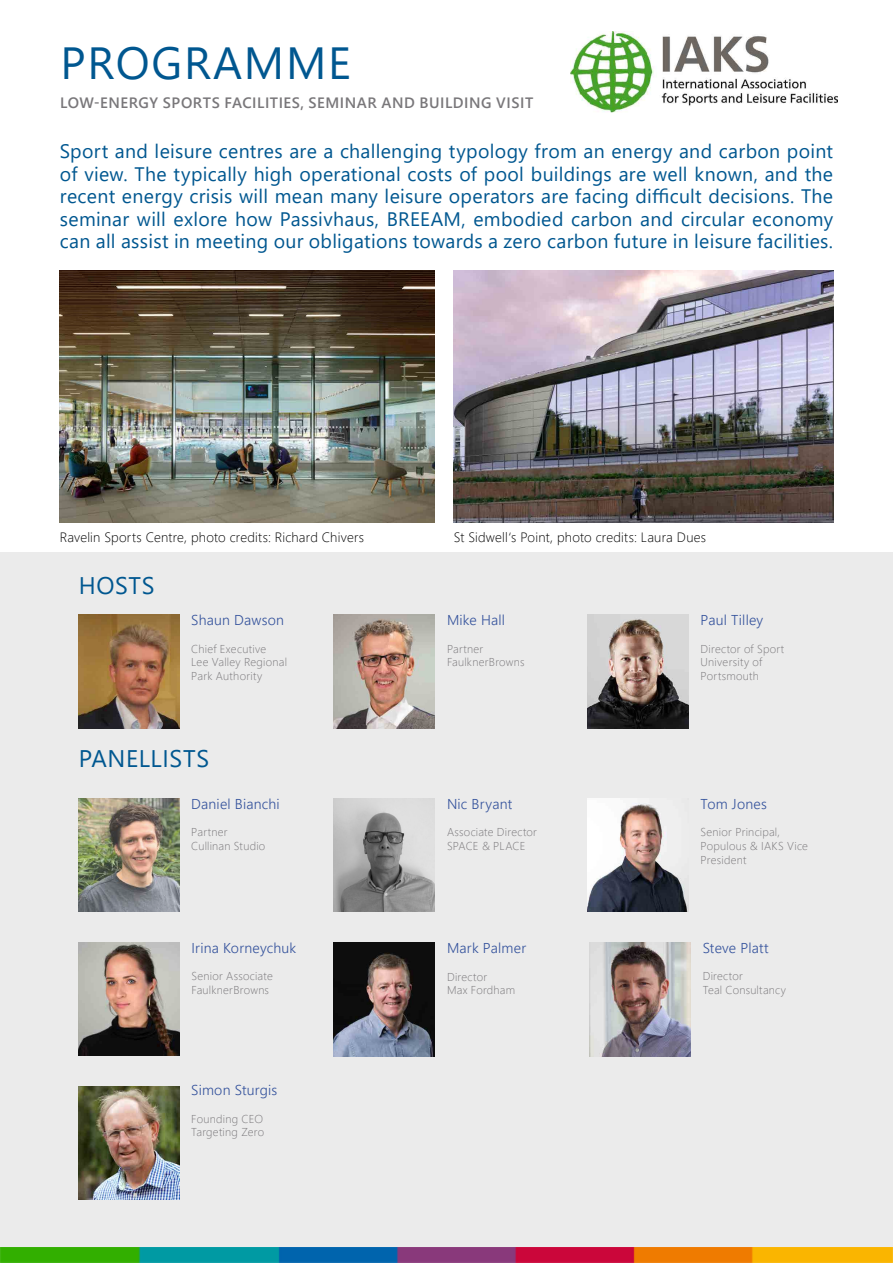
<style>
.page{position:relative;width:893px;height:1263px;background:#fff}
.page>*{position:absolute;margin:0;border:0;box-sizing:border-box;transform-origin:0 0}
.t1{font:45px "Segoe UI";letter-spacing:.04em;color:#005790}
.t2{font:24px "Segoe UI";letter-spacing:.025em;color:#005790}
.t3{font:19.5px/22.5px "Segoe UI";letter-spacing:.015em;color:#005790;text-align:justify}
.t4{font:600 15px "Segoe UI";letter-spacing:.035em;color:#79777a}
.t5{font:300 14.25px "Segoe UI";letter-spacing:.015em;color:#34529c}
.t6{font:300 13.5px "Segoe UI";letter-spacing:.01em;color:#000}
.t7{font:300 11.4px/13.6px "Segoe UI";letter-spacing:.02em;color:#79777a}
</style>
<div class="page">
<img style="left:0;top:1247px;width:893px;height:16px">
<img style="left:570px;top:31px;width:267px;height:82px">
<img style="left:60px;top:270px;width:375px;height:253px">
<img style="left:454px;top:270px;width:379px;height:253px">
<div style="left:0;top:553px;width:893px;height:694px;background:#ebebeb"></div>
<img style="left:334px;top:615px;width:101px;height:113px">
<img style="left:589px;top:943px;width:102px;height:113px">
<img style="left:334px;top:798px;width:101px;height:114px">
<img style="left:334px;top:943px;width:101px;height:113px">
<img style="left:78px;top:798px;width:101px;height:114px">
<img style="left:78px;top:942px;width:101px;height:114px">
<img style="left:587px;top:615px;width:101px;height:113px">
<img style="left:78px;top:615px;width:101px;height:113px">
<img style="left:78px;top:1086px;width:101px;height:114px">
<img style="left:587px;top:798px;width:101px;height:114px">
<h1 class="t1" style="left:61px;top:20px;width:292px">PROGRAMME</h1>
<p class="t4" style="left:60px;top:89px;width:475px">LOW-ENERGY SPORTS FACILITIES, SEMINAR AND BUILDING VISIT</p>
<p class="t3" style="left:60px;top:138px;width:775px">Sport and leisure centres are a challenging typology from an energy and carbon point of view. The typically high operational costs of pool buildings are well known, and the recent energy crisis will mean many leisure operators are facing difficult decisions. The seminar will exlore how Passivhaus, BREEAM, embodied carbon and circular economy can all assist in meeting our obligations towards a zero carbon future in leisure facilities.</p>
<p class="t6" style="left:60px;top:524px;width:306px">Ravelin Sports Centre, photo credits: Richard Chivers</p>
<p class="t6" style="left:454px;top:524px;width:254px">St Sidwell‘s Point, photo credits: Laura Dues</p>
<p class="t2" style="left:79px;top:562px;width:77px">HOSTS</p>
<p class="t5" style="left:191px;top:607px;width:94px">Shaun Dawson</p>
<p class="t7" style="left:191px;top:641px;width:97px">Chief Executive<br>Lee Valley Regional<br>Park Authority</p>
<p class="t2" style="left:79px;top:736px;width:132px">PANELLISTS</p>
<p class="t5" style="left:191px;top:790px;width:90px">Daniel Bianchi</p>
<p class="t7" style="left:191px;top:824px;width:76px">Partner<br>Cullinan Studio</p>
<p class="t5" style="left:192px;top:934px;width:106px">Irina Korneychuk</p>
<p class="t7" style="left:192px;top:968px;width:83px">Senior Associate<br>FaulknerBrowns</p>
<p class="t5" style="left:191px;top:1077px;width:88px">Simon Sturgis</p>
<p class="t7" style="left:191px;top:1111px;width:75px">Founding CEO<br>Targeting Zero</p>
<p class="t5" style="left:447px;top:607px;width:60px">Mike Hall</p>
<p class="t7" style="left:447px;top:641px;width:79px">Partner<br>FaulknerBrowns</p>
<p class="t5" style="left:447px;top:790px;width:67px">Nic Bryant</p>
<p class="t7" style="left:447px;top:824px;width:91px">Associate Director<br>SPACE &amp; PLACE</p>
<p class="t5" style="left:447px;top:935px;width:81px">Mark Palmer</p>
<p class="t7" style="left:447px;top:968px;width:70px">Director<br>Max Fordham</p>
<p class="t5" style="left:701px;top:607px;width:64px">Paul Tilley</p>
<p class="t7" style="left:701px;top:641px;width:85px">Director of Sport<br>University of<br>Portsmouth</p>
<p class="t5" style="left:701px;top:790px;width:68px">Tom Jones</p>
<p class="t7" style="left:701px;top:824px;width:109px">Senior Principal,<br>Populous &amp; IAKS Vice<br>President</p>
<p class="t5" style="left:703px;top:934px;width:68px">Steve Platt</p>
<p class="t7" style="left:703px;top:968px;width:85px">Director<br>Teal Consultancy</p>
</div>
